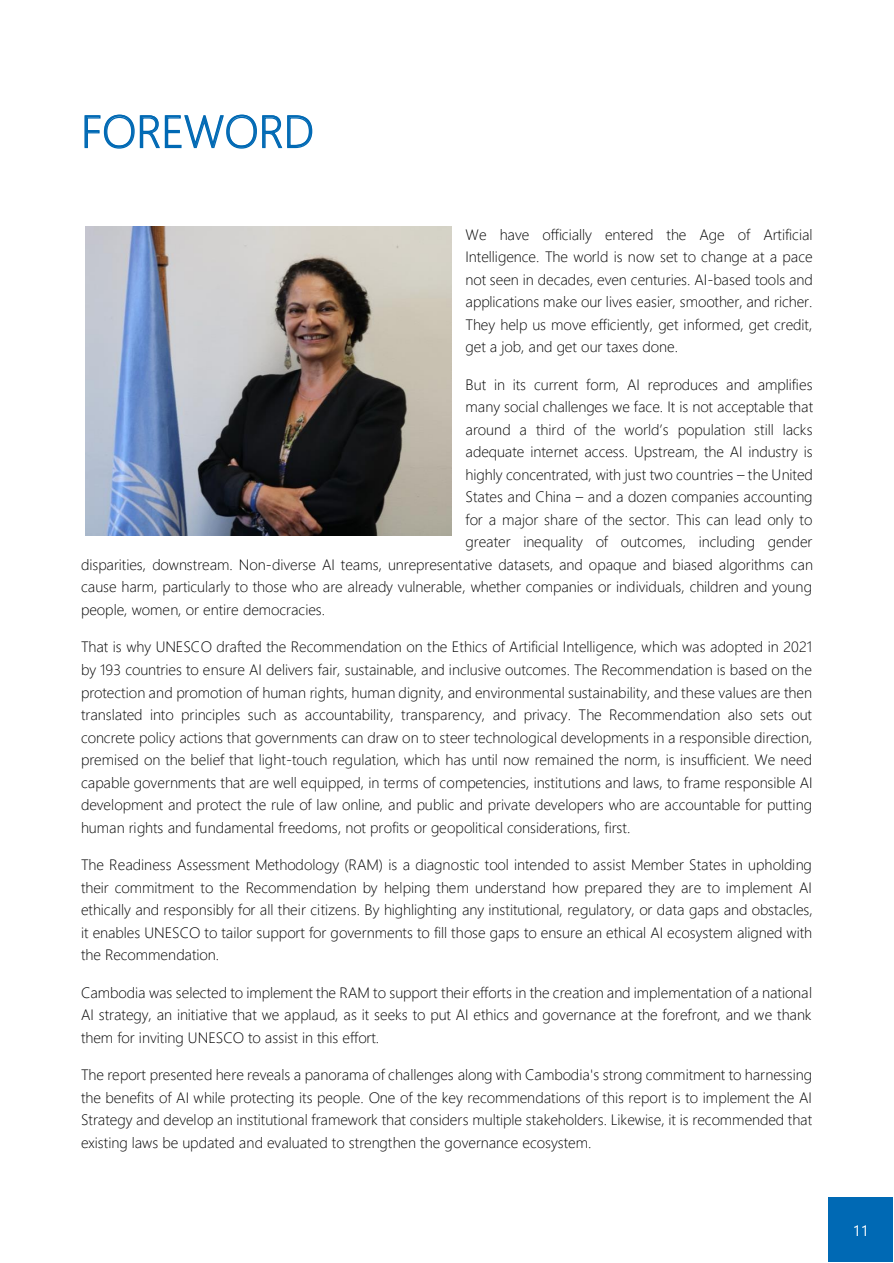
<style>
.page{position:relative;width:894px;height:1263px;background:#fff}
.page>*{position:absolute;margin:0;border:0;box-sizing:border-box;transform-origin:0 0}
.t1{font:300 45px "Segoe UI";color:#0069b4}
.t2{font:300 15px/22.5px "Segoe UI";letter-spacing:-.005em;color:#000;text-align:justify}
.t3{font:15px "Segoe UI";color:#fff}
</style>
<div class="page">
<div style="left:827px;top:1197px;width:65px;height:64px;background:#0069b4"></div>
<svg style="left:84px;top:114px;width:229px;height:35px"></svg>
<img style="left:85px;top:226px;width:366px;height:309px">
<h1 class="t1" style="left:81px;top:89px;width:234px">FOREWORD</h1>
<p class="t2" style="left:465px;top:222px;width:349px">We have officially entered the Age of Artificial Intelligence. The world is now set to change at a pace not seen in decades, even centuries. AI-based tools and applications make our lives easier, smoother, and richer.<br>They help us move efficiently, get informed, get credit, get a job, and get our taxes done.</p>
<p class="t2" style="left:465px;top:372px;width:348px">But in its current form, AI reproduces and amplifies</p>
<p class="t2" style="left:465px;top:394px;width:349px">many social challenges we face. It is not acceptable that</p>
<p class="t2" style="left:465px;top:417px;width:348px">around a third of the world’s population still lacks</p>
<p class="t2" style="left:465px;top:439px;width:348px">adequate internet access. Upstream, the AI industry is</p>
<p class="t2" style="left:465px;top:462px;width:349px">highly concentrated, with just two countries – the United</p>
<p class="t2" style="left:465px;top:484px;width:348px">States and China – and a dozen companies accounting</p>
<p class="t2" style="left:465px;top:507px;width:348px">for a major share of the sector. This can lead only to</p>
<p class="t2" style="left:465px;top:529px;width:348px">greater inequality of outcomes, including gender</p>
<p class="t2" style="left:81px;top:552px;width:733px">disparities, downstream. Non-diverse AI teams, unrepresentative datasets, and opaque and biased algorithms can</p>
<p class="t2" style="left:81px;top:574px;width:732px">cause harm, particularly to those who are already vulnerable, whether companies or individuals, children and young</p>
<p class="t2" style="left:81px;top:597px;width:245px">people, women, or entire democracies.</p>
<p class="t2" style="left:81px;top:634px;width:732px">That is why UNESCO drafted the Recommendation on the Ethics of Artificial Intelligence, which was adopted in 2021 by 193 countries to ensure AI delivers fair, sustainable, and inclusive outcomes. The Recommendation is based on the protection and promotion of human rights, human dignity, and environmental sustainability, and these values are then translated into principles such as accountability, transparency, and privacy. The Recommendation also sets out concrete policy actions that governments can draw on to steer technological developments in a responsible direction, premised on the belief that light-touch regulation, which has until now remained the norm, is insufficient. We need capable governments that are well equipped, in terms of competencies, institutions and laws, to frame responsible AI development and protect the rule of law online, and public and private developers who are accountable for putting human rights and fundamental freedoms, not profits or geopolitical considerations, first.</p>
<p class="t2" style="left:81px;top:852px;width:733px">The Readiness Assessment Methodology (RAM) is a diagnostic tool intended to assist Member States in upholding their commitment to the Recommendation by helping them understand how prepared they are to implement AI ethically and responsibly for all their citizens. By highlighting any institutional, regulatory, or data gaps and obstacles, it enables UNESCO to tailor support for governments to fill those gaps to ensure an ethical AI ecosystem aligned with the Recommendation.</p>
<p class="t2" style="left:81px;top:979px;width:732px">Cambodia was selected to implement the RAM to support their efforts in the creation and implementation of a national AI strategy, an initiative that we applaud, as it seeks to put AI ethics and governance at the forefront, and we thank them for inviting UNESCO to assist in this effort.</p>
<p class="t2" style="left:81px;top:1062px;width:732px">The report presented here reveals a panorama of challenges along with Cambodia's strong commitment to harnessing the benefits of AI while protecting its people. One of the key recommendations of this report is to implement the AI Strategy and develop an institutional framework that considers multiple stakeholders. Likewise, it is recommended that existing laws be updated and evaluated to strengthen the governance ecosystem.</p>
<p class="t3" style="left:852px;top:1216px;width:18px">11</p>
</div>
